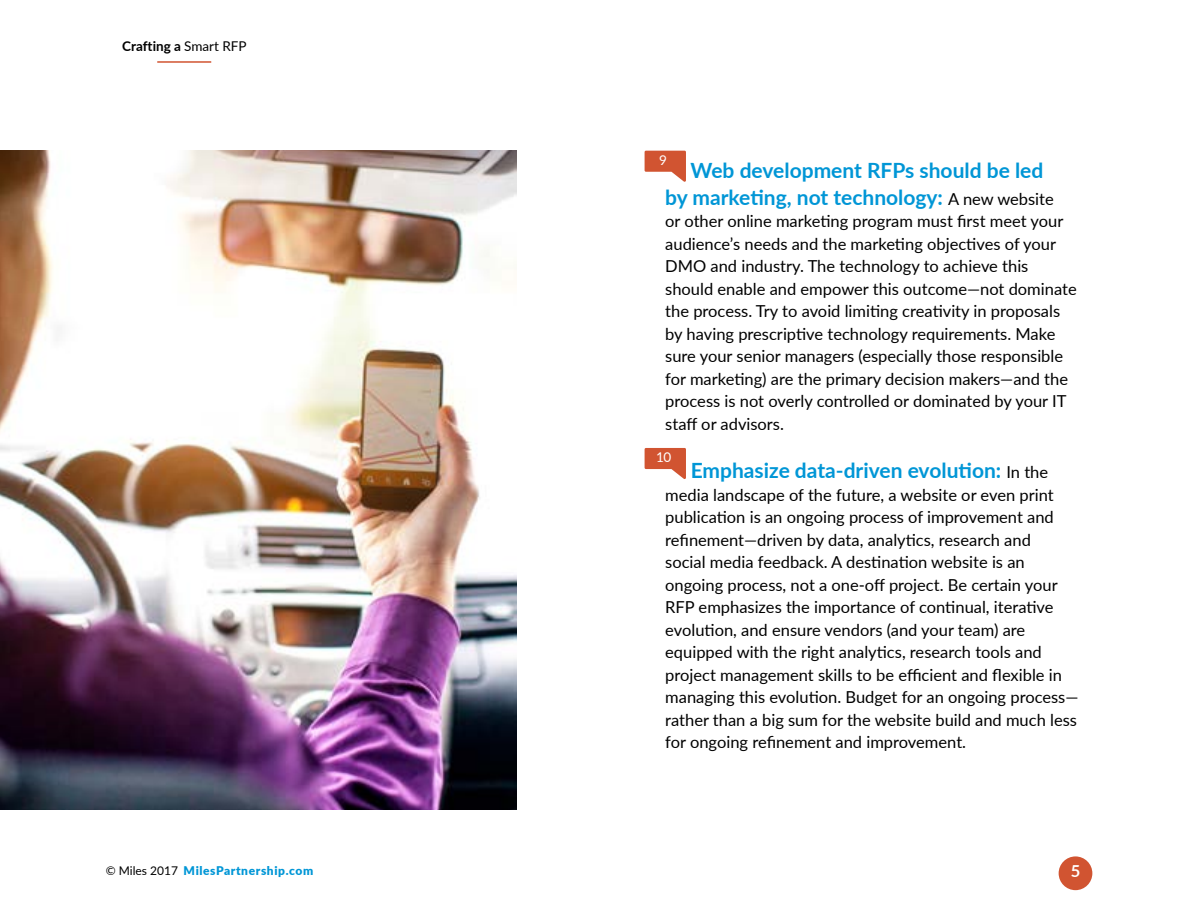
<style>
.page{position:relative;width:1188px;height:918px;background:#fff}
.page>*{position:absolute;margin:0;border:0;box-sizing:border-box;transform-origin:0 0}
.t1{font:700 21px/27px "Lato";color:#0096d6}
.t2{font:16.5px/22.5px "Lato";color:#000}
.t3{font:700 16.5px "Lato";color:#fff}
.t4{font:700 13.5px "Lato";color:#000}
.t5{font:13.5px "Lato";color:#fff}
.t6{font:900 12px "Lato";letter-spacing:.05em;color:#0096d6}
.s1{font-weight:400}
.s2{font-weight:400;font-size:16.5px;color:#000}
.s3{font-weight:400;color:#000}
</style>
<div class="page">
<div style="left:1059px;top:856px;width:33px;height:34px;background:#d15431;border-radius:50%"></div>
<hr style="left:157px;top:61px;width:54px;height:2px;background:#d15431">
<img style="left:0;top:151px;width:516px;height:659px">
<svg style="left:645px;top:151px;width:41px;height:31px"></svg>
<svg style="left:645px;top:448px;width:41px;height:31px"></svg>
<p class="t4" style="left:122px;top:37px;width:126px">Crafting a <span class="s1">Smart RFP</span></p>
<p class="t5" style="left:659px;top:150px;width:9px">9</p>
<p class="t1" style="left:665px;top:156px;width:390px;text-indent:25px">Web development RFPs should be led by marketing, not technology: <span class="s2">A new website</span></p>
<p class="t2" style="left:665px;top:209px;width:413px">or other online marketing program must first meet your audience’s needs and the marketing objectives of your DMO and industry. The technology to achieve this should enable and empower this outcome—not dominate the process. Try to avoid limiting creativity in proposals by having prescriptive technology requirements. Make sure your senior managers (especially those responsible for marketing) are the primary decision makers—and the process is not overly controlled or dominated by your IT staff or advisors.</p>
<p class="t1" style="left:691px;top:456px;width:359px">Emphasize data-driven evolution: <span class="s2">In the</span></p>
<p class="t2" style="left:665px;top:483px;width:415px">media landscape of the future, a website or even print publication is an ongoing process of improvement and refinement—driven by data, analytics, research and<br>social media feedback. A destination website is an ongoing process, not a one-off project. Be certain your RFP emphasizes the importance of continual, iterative evolution, and ensure vendors (and your team) are equipped with the right analytics, research tools and project management skills to be efficient and flexible in managing this evolution. Budget for an ongoing process— rather than a big sum for the website build and much less for ongoing refinement and improvement.</p>
<p class="t5" style="left:656px;top:447px;width:17px">10</p>
<p class="t6" style="left:106px;top:862px;width:209px"><span class="s3">© Miles 2017</span> MilesPartnership.com</p>
<p class="t3" style="left:1071px;top:859px;width:11px">5</p>
</div>
